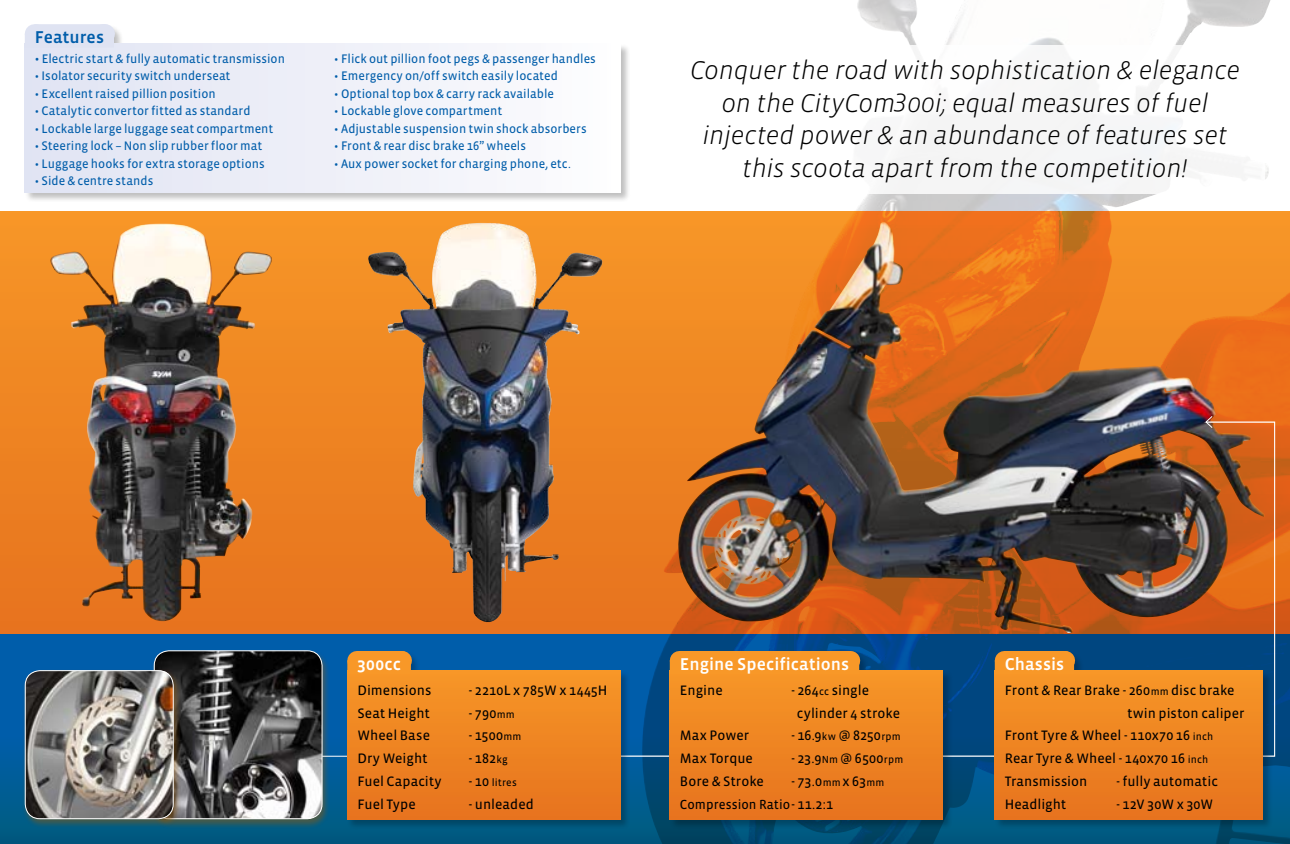
<style>
.page{position:relative;width:1290px;height:844px;background:#fff}
.page>*{position:absolute;margin:0;border:0;box-sizing:border-box;transform-origin:0 0}
.t1{font:italic 300 26.25px/32.4px "Vista Sans OT";letter-spacing:-.01em;color:#000;text-align:center}
.t2{font:500 17.5px "Vista Sans OT";color:#fff}
.t3{font:500 17.5px "Vista Sans OT";color:#005daa}
.t4{font:14px/22.8px "Vista Sans OT";letter-spacing:.005em;color:#000}
.t5{font:13.47px "Vista Sans OT";letter-spacing:.005em;color:#000}
.t6{font:12.6px "Vista Sans OT";letter-spacing:.005em;color:#005daa}
.t7{font:10.5px "Vista Sans OT";letter-spacing:.015em;color:#000}
.s1{font-size:13.65px}
.s2{font-size:10.5px}
.s3{font-size:14px}
</style>
<div class="page">
<svg style="left:0;top:211px;width:638px;height:421px;background:#ce7b2d"></svg>
<div style="left:0;top:632px;width:1290px;height:211px;background:linear-gradient(to bottom,#005eb5,#025d89)"></div>
<img style="left:638px;top:0;width:652px;height:843px">
<img style="left:673px;top:224px;width:400px;height:197px">
<div style="left:151px;top:649px;width:179px;height:179px;background:#8f570a;opacity:.5"></div>
<img style="left:154px;top:650px;width:168px;height:168px">
<div style="left:154px;top:650px;width:168px;height:169px;border:1px solid #fff;border-radius:15px"></div>
<div style="left:22px;top:669px;width:159px;height:159px;background:#8f570a;opacity:.5"></div>
<img style="left:25px;top:670px;width:148px;height:148px">
<div style="left:25px;top:670px;width:149px;height:149px;border:1px solid #fff;border-radius:15px"></div>
<img style="left:49px;top:223px;width:106px;height:359px">
<img style="left:367px;top:224px;width:192px;height:197px">
<img style="left:321px;top:421px;width:954px;height:335px">
<svg style="left:1205px;top:415px;width:8px;height:14px"></svg>
<div style="left:25px;top:24px;width:606px;height:179px;background:#000;opacity:.25"></div>
<div style="left:25px;top:43px;width:595px;height:149px;background:linear-gradient(to right,#e0e3f3,#fdfcfe)"></div>
<div style="left:34px;top:24px;width:70px;height:19px;background:#dfe3f2"></div>
<div style="left:25px;top:34px;width:89px;height:14px;background:#dfe3f2"></div>
<div style="left:347px;top:651px;width:284px;height:178px;background:#000;opacity:.25"></div>
<div style="left:347px;top:670px;width:273px;height:149px;background:linear-gradient(to bottom,#f79727,#e6731e)"></div>
<div style="left:357px;top:650px;width:44px;height:20px;background:#f89828"></div>
<svg style="left:379px;top:650px;width:23px;height:10px"></svg>
<div style="left:347px;top:660px;width:64px;height:14px;background:#f89828"></div>
<div style="left:669px;top:651px;width:284px;height:178px;background:#000;opacity:.25"></div>
<div style="left:670px;top:670px;width:273px;height:149px;background:linear-gradient(to bottom,#f79727,#e6731e)"></div>
<div style="left:679px;top:650px;width:170px;height:20px;background:#f89828"></div>
<svg style="left:736px;top:650px;width:85px;height:1px"></svg>
<div style="left:670px;top:660px;width:189px;height:14px;background:#f89828"></div>
<div style="left:994px;top:650px;width:279px;height:179px;background:#000;opacity:.25"></div>
<div style="left:995px;top:670px;width:267px;height:149px;background:linear-gradient(to bottom,#f79727,#e6731e)"></div>
<div style="left:1004px;top:650px;width:60px;height:20px;background:#f89828"></div>
<svg style="left:1034px;top:650px;width:31px;height:10px"></svg>
<div style="left:995px;top:660px;width:79px;height:14px;background:#f89828"></div>
<div style="left:670px;top:45px;width:595px;height:148px;background:#fff"></div>
<h2 class="t3" style="left:35px;top:29px;width:71px">Features</h2>
<p class="t6" style="left:35px;top:52px;width:252px"><span class="s1">•</span> Electric start &amp; fully automatic transmission</p>
<p class="t6" style="left:35px;top:69px;width:197px">• Isolator security switch underseat</p>
<p class="t6" style="left:35px;top:87px;width:182px">• Excellent raised pillion position</p>
<p class="t6" style="left:35px;top:104px;width:217px">• Catalytic convertor fitted as standard</p>
<p class="t6" style="left:35px;top:122px;width:240px">• Lockable large luggage seat compartment</p>
<p class="t6" style="left:35px;top:139px;width:229px">• Steering lock – Non slip rubber floor mat</p>
<p class="t6" style="left:35px;top:157px;width:231px">• Luggage hooks for extra storage options</p>
<p class="t6" style="left:35px;top:174px;width:120px">• Side &amp; centre stands</p>
<p class="t6" style="left:334px;top:52px;width:263px">• Flick out pillion foot pegs &amp; passenger handles</p>
<p class="t6" style="left:334px;top:69px;width:225px">• Emergency on/off switch easily located</p>
<p class="t6" style="left:334px;top:87px;width:221px">• Optional top box &amp; carry rack available</p>
<p class="t6" style="left:334px;top:104px;width:170px">• Lockable glove compartment</p>
<p class="t6" style="left:334px;top:122px;width:254px">• Adjustable suspension twin shock absorbers</p>
<p class="t6" style="left:334px;top:139px;width:193px">• Front &amp; rear disc brake 16” wheels</p>
<p class="t6" style="left:334px;top:157px;width:238px">• Aux power socket for charging phone, etc.</p>
<h1 class="t1" style="left:690px;top:55px;width:551px">Conquer the road with sophistication &amp; elegance on the CityCom300i; equal measures of fuel injected power &amp; an abundance of features set this scoota apart from the competition!</h1>
<h2 class="t2" style="left:357px;top:655px;width:45px">300cc</h2>
<p class="t4" style="left:357px;top:678px;width:75px">Dimensions</p>
<p class="t4" style="left:469px;top:678px;width:140px">- 2210L x 785W x 1445H</p>
<p class="t4" style="left:357px;top:701px;width:74px">Seat Height</p>
<p class="t4" style="left:469px;top:701px;width:47px">- 790<span class="s2">mm</span></p>
<p class="t4" style="left:357px;top:724px;width:74px">Wheel Base</p>
<p class="t4" style="left:469px;top:724px;width:54px">- 1500<span class="s2">mm</span></p>
<p class="t4" style="left:357px;top:747px;width:72px">Dry Weight</p>
<p class="t4" style="left:469px;top:747px;width:40px">- 182<span class="s2">kg</span></p>
<p class="t4" style="left:357px;top:769px;width:86px">Fuel Capacity</p>
<p class="t7" style="left:469px;top:776px;width:49px"><span class="s3">- 10</span> litres</p>
<p class="t4" style="left:357px;top:792px;width:60px">Fuel Type</p>
<p class="t4" style="left:469px;top:792px;width:67px">- unleaded</p>
<h2 class="t2" style="left:680px;top:655px;width:171px">Engine Specifications</h2>
<p class="t4" style="left:680px;top:678px;width:44px">Engine</p>
<p class="t4" style="left:797px;top:678px;width:105px;text-indent:-5px">- 264<span class="s2">cc</span> single cylinder 4 stroke</p>
<p class="t4" style="left:680px;top:724px;width:71px">Max Power</p>
<p class="t4" style="left:791px;top:724px;width:111px">- 16.9<span class="s2">kw</span> @ 8250<span class="s2">rpm</span></p>
<p class="t4" style="left:680px;top:747px;width:75px">Max Torque</p>
<p class="t4" style="left:791px;top:747px;width:113px">- 23.9<span class="s2">Nm</span> @ 6500<span class="s2">rpm</span></p>
<p class="t4" style="left:680px;top:769px;width:85px">Bore &amp; Stroke</p>
<p class="t4" style="left:791px;top:769px;width:94px">- 73.0<span class="s2">mm</span> x 63<span class="s2">mm</span></p>
<p class="t5" style="left:680px;top:796px;width:154px">Compression Ratio<span class="s3">- 11.2:1</span></p>
<h2 class="t2" style="left:1005px;top:655px;width:61px">Chassis</h2>
<p class="t4" style="left:1005px;top:678px;width:231px">Front &amp; Rear Brake - 260<span class="s2">mm</span> disc brake</p>
<p class="t4" style="left:1127px;top:701px;width:119px">twin piston caliper</p>
<p class="t4" style="left:1005px;top:724px;width:210px">Front Tyre &amp; Wheel - 110x70 16 <span class="s2">inch</span></p>
<p class="t4" style="left:1005px;top:747px;width:205px">Rear Tyre &amp; Wheel - 140x70 16 <span class="s2">inch</span></p>
<p class="t4" style="left:1005px;top:769px;width:84px">Transmission</p>
<p class="t4" style="left:1116px;top:769px;width:103px">- fully automatic</p>
<p class="t4" style="left:1005px;top:792px;width:63px">Headlight</p>
<p class="t4" style="left:1116px;top:792px;width:98px">- 12V 30W x 30W</p>
</div>
